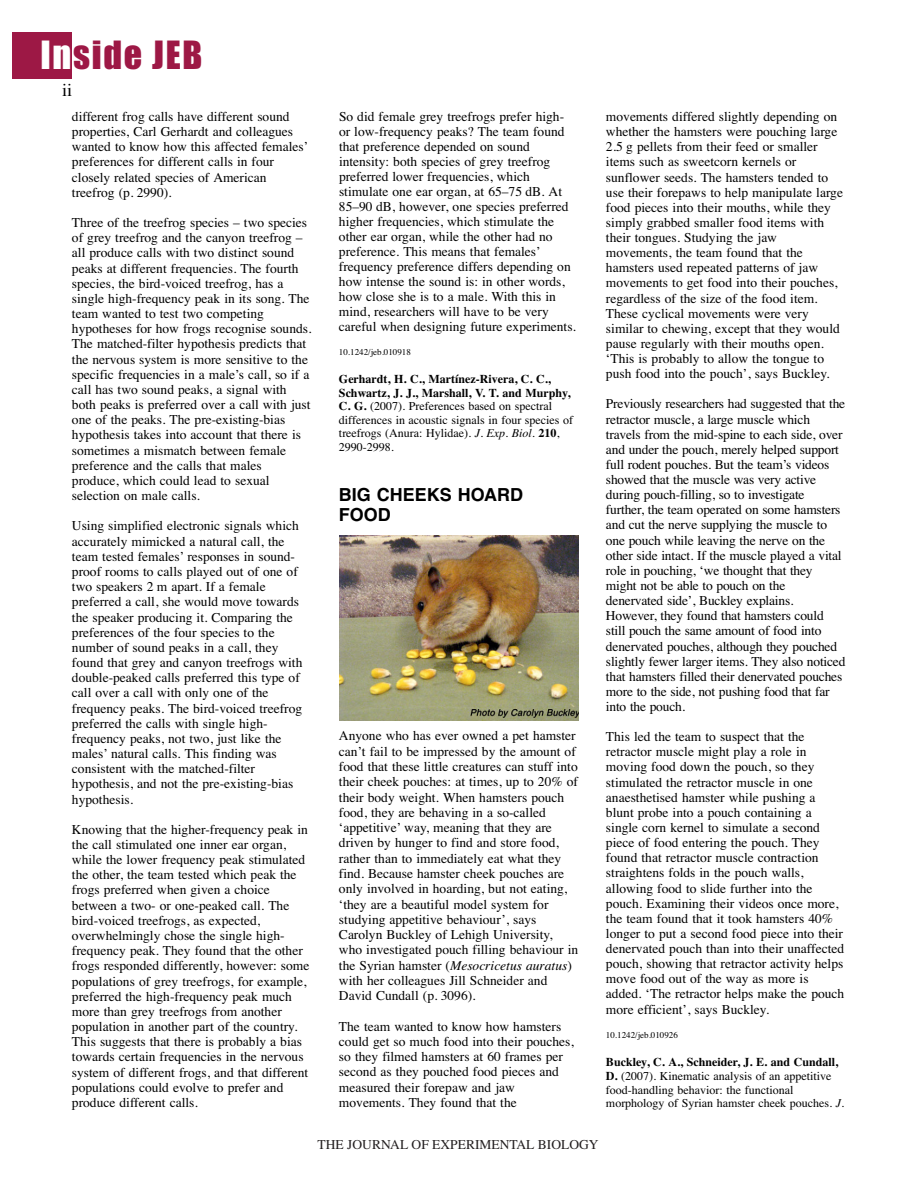
<style>
.page{position:relative;width:918px;height:1188px;background:#fff}
.page>*{position:absolute;margin:0;border:0;box-sizing:border-box;transform-origin:0 0}
.t1{font:36px "Impact";letter-spacing:.05em;color:#9d1845}
.t2{font:700 18px/19.5px "Helvetica";color:#000}
.t3{font:18px "Times";color:#000}
.t4{font:13.5px/15.1px "Times";color:#000}
.t5{font:13.5px "Times";color:#231f20}
.t6{font:12px/13.5px "Times";color:#000}
.t7{font:9px "Times";color:#000}
.s1{color:#fff}
.s2{font-weight:700}
.s3{font-style:italic}
</style>
<div class="page">
<div style="left:12px;top:32px;width:60px;height:46px;background:#9d1845"></div>
<img style="left:339px;top:536px;width:240px;height:185px">
<h1 class="t1" style="left:40px;top:44px;width:163px"><span class="s1">In</span>side JEB</h1>
<h2 class="t3" style="left:62px;top:83px;width:12px">ii</h2>
<p class="t4" style="left:72px;top:110px;width:238px">different frog calls have different sound properties, Carl Gerhardt and colleagues wanted to know how this affected females’ preferences for different calls in four closely related species of American treefrog (p.<span class="s1">·</span>2990).</p>
<p class="t4" style="left:72px;top:216px;width:241px">Three of the treefrog species – two species of grey treefrog and the canyon treefrog – all produce calls with two distinct sound peaks at different frequencies. The fourth species, the bird-voiced treefrog, has a single high-frequency peak in its song. The team wanted to test two competing hypotheses for how frogs recognise sounds.<br>The matched-filter hypothesis predicts that the nervous system is more sensitive to the specific frequencies in a male’s call, so if a call has two sound peaks, a signal with both peaks is preferred over a call with just one of the peaks. The pre-existing-bias hypothesis takes into account that there is sometimes a mismatch between female preference and the calls that males produce, which could lead to sexual selection on male calls.</p>
<p class="t4" style="left:72px;top:520px;width:232px">Using simplified electronic signals which accurately mimicked a natural call, the team tested females’ responses in sound&shy;proof rooms to calls played out of one of two speakers 2<span class="s1">·</span>m apart. If a female preferred a call, she would move towards the speaker producing it. Comparing the preferences of the four species to the number of sound peaks in a call, they found that grey and canyon treefrogs with double-peaked calls preferred this type of call over a call with only one of the frequency peaks. The bird-voiced treefrog preferred the calls with single high&shy;frequency peaks, not two, just like the males’ natural calls. This finding was consistent with the matched-filter hypothesis, and not the pre-existing-bias hypothesis.</p>
<p class="t4" style="left:72px;top:823px;width:239px">Knowing that the higher-frequency peak in the call stimulated one inner ear organ, while the lower frequency peak stimulated the other, the team tested which peak the frogs preferred when given a choice between a two- or one-peaked call. The bird-voiced treefrogs, as expected, overwhelmingly chose the single high&shy;frequency peak. They found that the other frogs responded differently, however: some populations of grey treefrogs, for example, preferred the high-frequency peak much more than grey treefrogs from another population in another part of the country.<br>This suggests that there is probably a bias towards certain frequencies in the nervous system of different frogs, and that different populations could evolve to prefer and produce different calls.</p>
<p class="t4" style="left:339px;top:110px;width:238px">So did female grey treefrogs prefer high&shy;or low-frequency peaks? The team found that preference depended on sound intensity: both species of grey treefrog preferred lower frequencies, which stimulate one ear organ, at 65–75<span class="s1">·</span>dB. At 85–90<span class="s1">·</span>dB, however, one species preferred higher frequencies, which stimulate the other ear organ, while the other had no preference. This means that females’ frequency preference differs depending on how intense the sound is: in other words, how close she is to a male. With this in mind, researchers will have to be very careful when designing future experiments.</p>
<p class="t7" style="left:339px;top:349px;width:74px">10.1242/jeb.010918</p>
<p class="t6" style="left:339px;top:374px;width:236px"><span class="s2">Gerhardt, H. C., Martínez-Rivera, C. C., Schwartz, J. J., Marshall, V. T. and Murphy, C. G.</span> (2007). Preferences based on spectral differences in acoustic signals in four species of treefrogs (Anura: Hylidae). <span class="s3">J. Exp. Biol.</span> <span class="s2">210</span>, 2990-2998.</p>
<p class="t4" style="left:606px;top:110px;width:239px">movements differed slightly depending on whether the hamsters were pouching large 2.5<span class="s1">·</span>g pellets from their feed or smaller items such as sweetcorn kernels or sunflower seeds. The hamsters tended to use their forepaws to help manipulate large food pieces into their mouths, while they simply grabbed smaller food items with their tongues. Studying the jaw movements, the team found that the hamsters used repeated patterns of jaw movements to get food into their pouches, regardless of the size of the food item.<br>These cyclical movements were very similar to chewing, except that they would pause regularly with their mouths open. ‘This is probably to allow the tongue to push food into the pouch’, says Buckley.</p>
<p class="t4" style="left:606px;top:398px;width:241px">Previously researchers had suggested that the retractor muscle, a large muscle which travels from the mid-spine to each side, over and under the pouch, merely helped support full rodent pouches. But the team’s videos showed that the muscle was very active during pouch-filling, so to investigate further, the team operated on some hamsters and cut the nerve supplying the muscle to one pouch while leaving the nerve on the other side intact. If the muscle played a vital role in pouching, ‘we thought that they might not be able to pouch on the denervated side’, Buckley explains.<br>However, they found that hamsters could still pouch the same amount of food into denervated pouches, although they pouched slightly fewer larger items. They also noticed that hamsters filled their denervated pouches more to the side, not pushing food that far into the pouch.</p>
<p class="t4" style="left:606px;top:730px;width:240px">This led the team to suspect that the retractor muscle might play a role in moving food down the pouch, so they stimulated the retractor muscle in one anaesthetised hamster while pushing a blunt probe into a pouch containing a single corn kernel to simulate a second piece of food entering the pouch. They found that retractor muscle contraction straightens folds in the pouch walls, allowing food to slide further into the pouch. Examining their videos once more, the team found that it took hamsters 40% longer to put a second food piece into their denervated pouch than into their unaffected pouch, showing that retractor activity helps move food out of the way as more is added. ‘The retractor helps make the pouch more efficient’, says Buckley.</p>
<p class="t7" style="left:606px;top:1032px;width:73px">10.1242/jeb.010926</p>
<p class="t6" style="left:606px;top:1057px;width:240px"><span class="s2">Buckley, C. A., Schneider, J. E. and Cundall, D.</span> (2007). Kinematic analysis of an appetitive food-handling behavior: the functional morphology of Syrian hamster cheek pouches. <span class="s3">J.</span></p>
<h2 class="t2" style="left:339px;top:487px;width:186px">BIG CHEEKS HOARD<br>FOOD</h2>
<p class="t4" style="left:339px;top:730px;width:241px">Anyone who has ever owned a pet hamster can’t fail to be impressed by the amount of food that these little creatures can stuff into their cheek pouches: at times, up to 20% of their body weight. When hamsters pouch food, they are behaving in a so-called ‘appetitive’ way, meaning that they are driven by hunger to find and store food, rather than to immediately eat what they find. Because hamster cheek pouches are only involved in hoarding, but not eating, ‘they are a beautiful model system for studying appetitive behaviour’, says Carolyn Buckley of Lehigh University, who investigated pouch filling behaviour in the Syrian hamster (<span class="s3">Mesocricetus auratus</span>) with her colleagues Jill Schneider and David Cundall (p.<span class="s1">·</span>3096).</p>
<p class="t4" style="left:339px;top:1020px;width:236px">The team wanted to know how hamsters could get so much food into their pouches, so they filmed hamsters at 60 frames per second as they pouched food pieces and measured their forepaw and jaw movements. They found that the</p>
<p class="t5" style="left:318px;top:1137px;width:282px">THE JOURNAL OF EXPERIMENTAL BIOLOGY</p>
</div>
